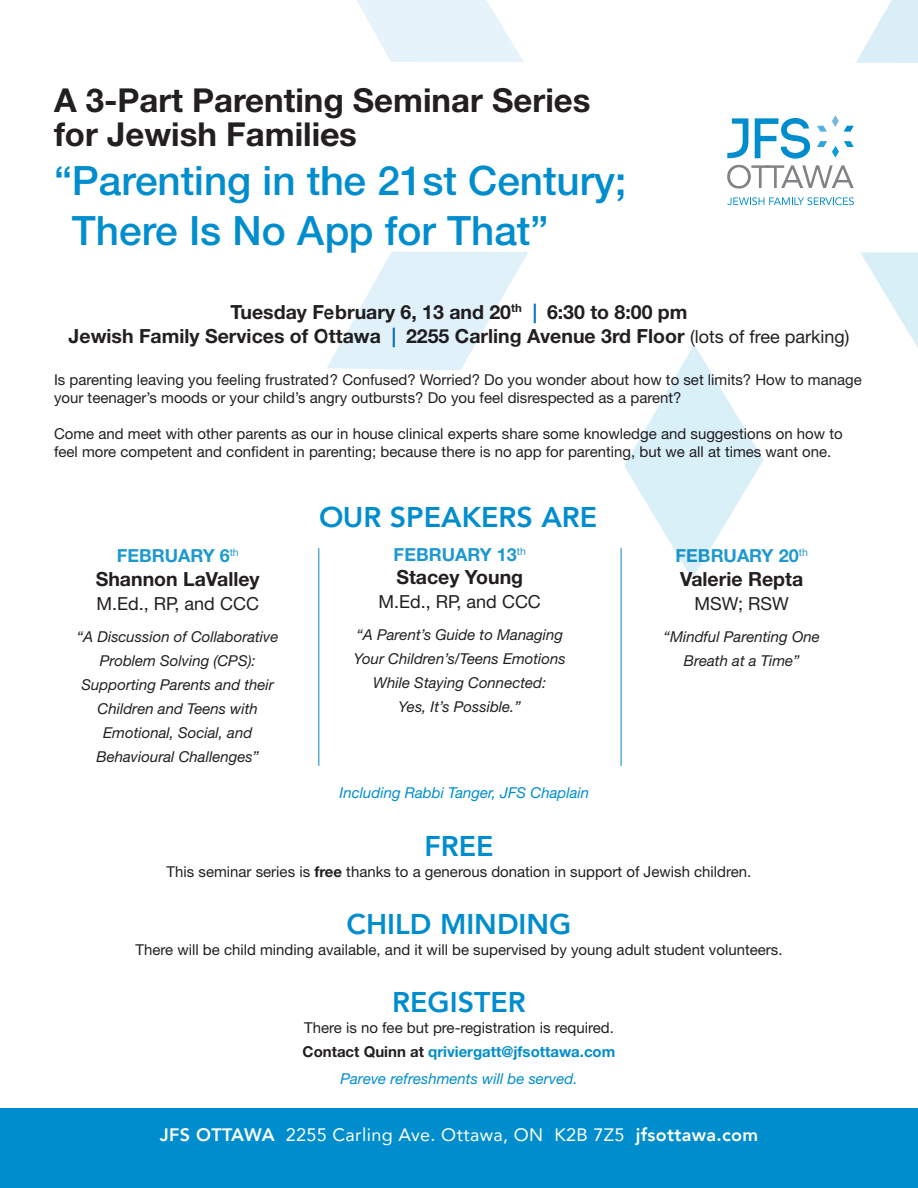
<style>
.page{position:relative;width:918px;height:1188px;background:#fff}
.page>*{position:absolute;margin:0;border:0;box-sizing:border-box;transform-origin:0 0}
.t1{font:500 40.5px/49.5px "Helvetica Neue LT Std";color:#008dce}
.t2{font:700 33px/33.6px "Helvetica Neue LT Std";color:#231f20}
.t3{font:800 28.5px "Avenir";color:#008dce}
.t4{font:700 19.5px/24px "Helvetica Neue LT Std";color:#231f20;text-align:center}
.t5{font:18px "Avenir";letter-spacing:.02em;color:#fff}
.t6{font:18px "Helvetica Neue LT Std";color:#231f20}
.t7{font:700 18px "Helvetica Neue LT Std";color:#1e99d0}
.t8{font:15px/18px "Helvetica Neue LT Std";color:#231f20}
.t9{font:italic 15px/24px "Helvetica Neue LT Std";color:#231f20;text-align:center}
.t10{font:italic 15px "Helvetica Neue LT Std";color:#008dce}
.s1{color:#0075bd}
.s2{font-weight:400;font-size:18px}
.s3{font-weight:700}
.s4{font-weight:700;color:#008dce}
.s5{font-weight:800}
</style>
<div class="page">
<hr style="left:318px;top:548px;width:2px;height:218px;background:#5aaede">
<hr style="left:620px;top:548px;width:2px;height:218px;background:#5aaede">
<svg style="left:856px;top:0;width:62px;height:63px"></svg>
<svg style="left:860px;top:252px;width:58px;height:96px"></svg>
<svg style="left:357px;top:0;width:167px;height:62px"></svg>
<svg style="left:624px;top:345px;width:140px;height:234px"></svg>
<svg style="left:327px;top:252px;width:201px;height:118px"></svg>
<div style="left:0;top:1108px;width:918px;height:80px;background:#008dce"></div>
<svg style="left:817px;top:115px;width:37px;height:17px"></svg>
<svg style="left:817px;top:141px;width:37px;height:17px"></svg>
<svg style="left:727px;top:118px;width:21px;height:40px"></svg>
<svg style="left:755px;top:118px;width:55px;height:41px"></svg>
<svg style="left:727px;top:197px;width:127px;height:8px"></svg>
<svg style="left:727px;top:165px;width:127px;height:24px"></svg>
<h2 class="t2" style="left:54px;top:83px;width:538px">A 3-Part Parenting Seminar Series for Jewish Families</h2>
<h1 class="t1" style="left:72px;top:155px;width:556px;text-indent:-18px">“Parenting in the 21st Century;<br>There Is No App for That”</h1>
<h3 class="t4" style="left:69px;top:299px;width:782px">Tuesday February 6, 13 and 20<sup>th</sup> <span class="s1">|</span> 6:30 to 8:00 pm<br>Jewish Family Services of Ottawa <span class="s1">|</span> 2255 Carling Avenue 3rd Floor <span class="s2">(lots of free parking)</span></h3>
<p class="t8" style="left:54px;top:370px;width:809px">Is parenting leaving you feeling frustrated? Confused? Worried? Do you wonder about how to set limits? How to manage your teenager’s moods or your child’s angry outbursts? Do you feel disrespected as a parent?</p>
<p class="t8" style="left:54px;top:424px;width:790px">Come and meet with other parents as our in house clinical experts share some knowledge and suggestions on how to feel more competent and confident in parenting; because there is no app for parenting, but we all at times want one.</p>
<p class="t7" style="left:117px;top:544px;width:124px">FEBRUARY 6<sup>th</sup></p>
<h3 class="t4" style="left:96px;top:567px;width:165px">Shannon LaValley</h3>
<p class="t6" style="left:97px;top:593px;width:164px">M.Ed., RP, and CCC</p>
<p class="t9" style="left:77px;top:624px;width:203px">“A Discussion of Collaborative<br>Problem Solving (CPS):<br>Supporting Parents and their<br>Children and Teens with<br>Emotional, Social, and<br>Behavioural Challenges”</p>
<h3 class="t3" style="left:319px;top:495px;width:280px">OUR SPEAKERS ARE</h3>
<p class="t7" style="left:394px;top:543px;width:134px">FEBRUARY 13<sup>th</sup></p>
<h3 class="t4" style="left:396px;top:565px;width:128px">Stacey Young</h3>
<p class="t6" style="left:379px;top:591px;width:164px">M.Ed., RP, and CCC</p>
<p class="t9" style="left:354px;top:622px;width:214px">“A Parent’s Guide to Managing<br>Your Children’s/Teens Emotions<br>While Staying Connected:<br>Yes, It’s Possible.”</p>
<p class="t10" style="left:340px;top:784px;width:251px">Including Rabbi Tanger, JFS Chaplain</p>
<p class="t7" style="left:676px;top:544px;width:134px">FEBRUARY 20<sup>th</sup></p>
<h3 class="t4" style="left:680px;top:567px;width:125px">Valerie Repta</h3>
<p class="t6" style="left:695px;top:593px;width:96px">MSW; RSW</p>
<p class="t9" style="left:664px;top:624px;width:158px">“Mindful Parenting One<br>Breath at a Time”</p>
<h3 class="t3" style="left:424px;top:824px;width:71px">FREE</h3>
<p class="t8" style="left:167px;top:862px;width:586px">This seminar series is <span class="s3">free</span> thanks to a generous donation in support of Jewish children.</p>
<h3 class="t3" style="left:347px;top:902px;width:226px">CHILD MINDING</h3>
<p class="t8" style="left:135px;top:940px;width:649px">There will be child minding available, and it will be supervised by young adult student volunteers.</p>
<h3 class="t3" style="left:392px;top:980px;width:135px">REGISTER</h3>
<p class="t8" style="left:303px;top:1015px;width:314px;line-height:24px">There is no fee but pre-registration is required.<br><span class="s3">Contact Quinn at</span> <span class="s4">qriviergatt@jfsottawa.com</span></p>
<p class="t10" style="left:340px;top:1069px;width:239px">Pareve refreshments will be served.</p>
<p class="t5" style="left:160px;top:1120px;width:600px"><span class="s5">JFS OTTAWA</span> 2255 Carling Ave. Ottawa, ON K2B 7Z5 <span class="s5">jfsottawa.com</span></p>
</div>
